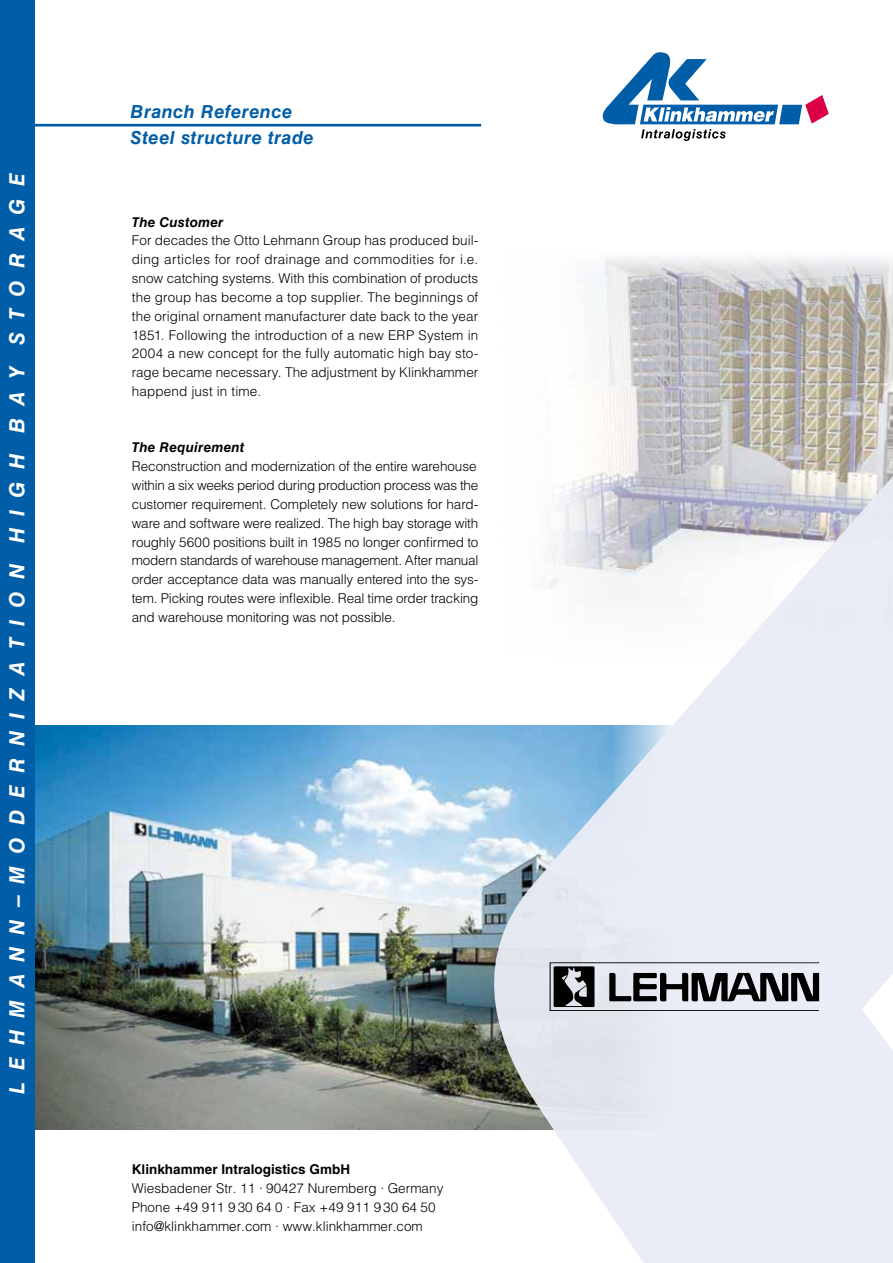
<style>
.page{position:relative;width:893px;height:1263px;background:#fff}
.page>*{position:absolute;margin:0;border:0;box-sizing:border-box;transform-origin:0 0}
.t1{font:italic 700 21px "Helvetica LT Std";letter-spacing:.575em;color:#fff}
.t2{font:italic 700 18px/25.5px "Helvetica LT Std";letter-spacing:.025em;color:#005ea8}
.t3{font:300 13.5px/18.8px "Helvetica LT Std";letter-spacing:-.01em;color:#000}
.t4{font:700 13.5px "Helvetica LT Std";color:#000}
.t5{font:italic 700 13.5px "Helvetica LT Std";letter-spacing:.02em;color:#000}
</style>
<div class="page">
<img style="left:588px;top:257px;width:305px;height:205px">
<img style="left:34px;top:726px;width:459px;height:403px">
<div style="left:0;top:0;width:34px;height:1263px;background:#005ea8"></div>
<svg style="left:493px;top:462px;width:400px;height:801px;fill:#ebedf6"></svg>
<hr style="left:0;top:124px;width:481px;height:2px;background:#005ea8">
<svg style="left:602px;top:52px;width:227px;height:89px"></svg>
<svg style="left:550px;top:961px;width:269px;height:50px;background:#8f9096"></svg>
<h1 class="t1" style="left:4px;top:1094px;width:922px;rotate:-90deg">LEHMANN–MODERNIZATION HIGH BAY STORAGE</h1>
<h2 class="t2" style="left:131px;top:99px;width:185px">Branch Reference<br>Steel structure trade</h2>
<p class="t5" style="left:132px;top:214px;width:93px">The Customer</p>
<p class="t3" style="left:132px;top:231px;width:348px;text-align:justify">For decades the Otto Lehmann Group has produced buil&shy;ding articles for roof drainage and commodities for i.e. snow catching systems. With this combination of products the group has become a top supplier. The beginnings of the original ornament manufacturer date back to the year 1851. Following the introduction of a new ERP System in 2004 a new concept for the fully automatic high bay sto&shy;rage became necessary. The adjustment by Klinkhammer happend just in time.</p>
<p class="t5" style="left:132px;top:439px;width:114px">The Requirement</p>
<p class="t3" style="left:132px;top:457px;width:348px">Reconstruction and modernization of the entire warehouse within a six weeks period during production process was the customer requirement. Completely new solutions for hard&shy;ware and software were realized. The high bay storage with roughly 5600 positions built in 1985 no longer confirmed to modern standards of warehouse management. After manual order acceptance data was manually entered into the sys&shy;tem. Picking routes were inflexible. Real time order tracking and warehouse monitoring was not possible.</p>
<p class="t4" style="left:132px;top:1161px;width:220px">Klinkhammer Intralogistics GmbH</p>
<p class="t3" style="left:132px;top:1178px;width:313px">Wiesbadener Str. 11 · 90427 Nuremberg · Germany<br>Phone +49 911 9 30 64 0 · Fax +49 911 9 30 64 50 info@klinkhammer.com · www.klinkhammer.com</p>
</div>
